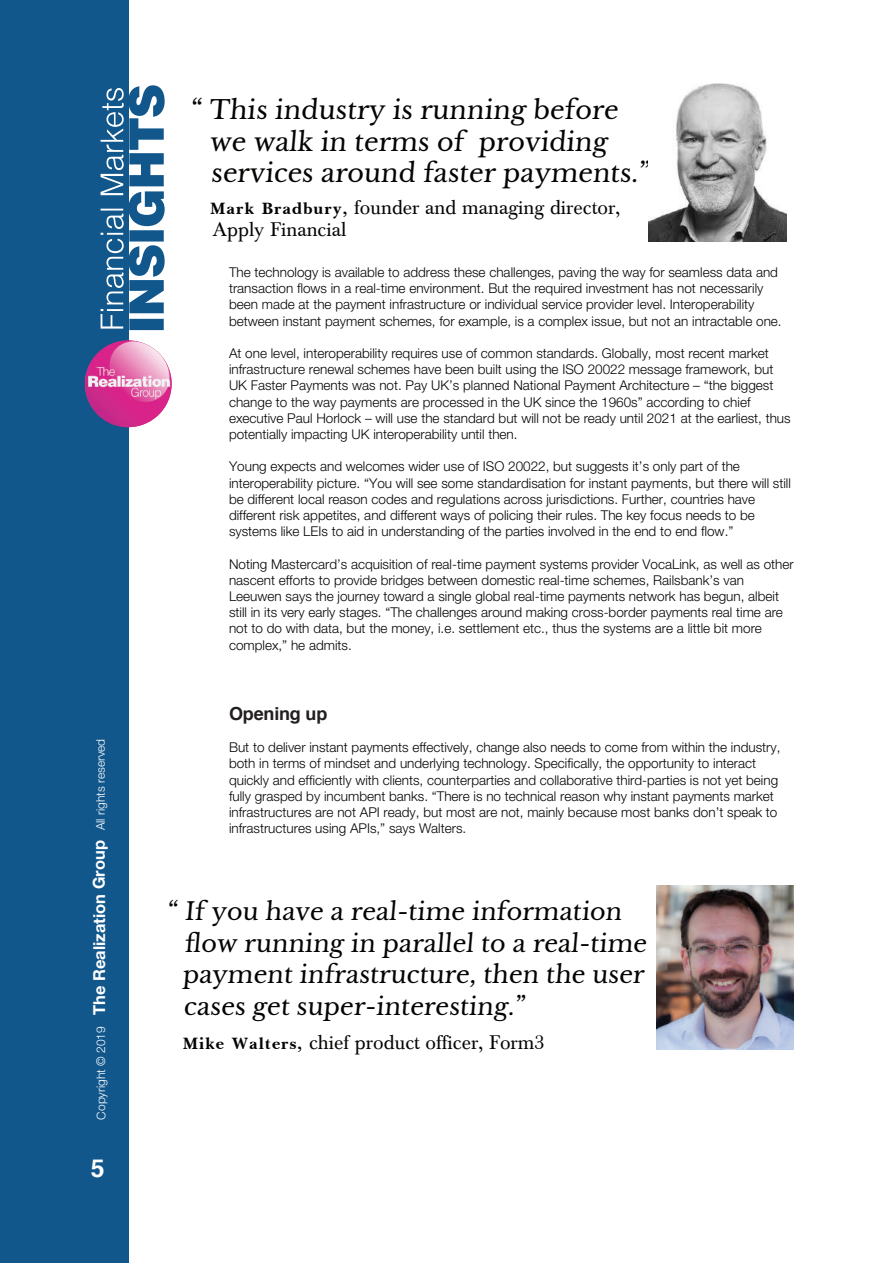
<style>
.page{position:relative;width:893px;height:1263px;background:#fff}
.page>*{position:absolute;margin:0;border:0;box-sizing:border-box;transform-origin:0 0}
.t1{font:25.5px/31.5px "Libre Baskerville";color:#040503}
.t2{font:700 24.75px "Helvetica";color:#fff}
.t3{font:24px/31.5px "Libre Baskerville";color:#040503}
.t4{font:19.5px/22.5px "Baskerville BQ";color:#040503}
.t5{font:700 18px "Helvetica";letter-spacing:-.01em;color:#231f20}
.t6{font:300 13.5px/16.2px "Helvetica Neue LT Std";color:#040503}
.t7{font:300 12px "Helvetica Neue LT Std";color:#fff}
.s1{font-weight:700;font-size:16.5px}
.s2{font-family:"Baskerville";font-weight:700}
</style>
<div class="page">
<div style="left:0;top:0;width:128px;height:1263px;background:#11578c"></div>
<svg style="left:101px;top:85px;width:64px;height:245px"></svg>
<img style="left:649px;top:83px;width:138px;height:159px">
<img style="left:656px;top:886px;width:138px;height:163px">
<img style="left:85px;top:340px;width:87px;height:87px;border-radius:43px">
<p class="t7" style="left:93px;top:1119px;width:382px;rotate:-90deg">Copyright © 2019 <span class="s1">The Realization Group</span> All rights reserved</p>
<h2 class="t2" style="left:91px;top:1152px;width:15px">5</h2>
<h1 class="t1" style="left:209px;top:95px;width:444px;text-indent:-19px">“ This industry is running before we walk in terms of providing services around faster payments.”</h1>
<h3 class="t4" style="left:210px;top:197px;width:412px"><span class="s2">Mark Bradbury,</span> founder and managing director,<br>Apply Financial</h3>
<p class="t6" style="left:229px;top:264px;width:554px">The technology is available to address these challenges, paving the way for seamless data and transaction flows in a real-time environment. But the required investment has not necessarily been made at the payment infrastructure or individual service provider level. Interoperability between instant payment schemes, for example, is a complex issue, but not an intractable one.</p>
<p class="t6" style="left:229px;top:345px;width:563px">At one level, interoperability requires use of common standards. Globally, most recent market infrastructure renewal schemes have been built using the ISO 20022 message framework, but UK Faster Payments was not. Pay UK’s planned National Payment Architecture – “the biggest change to the way payments are processed in the UK since the 1960s” according to chief executive Paul Horlock – will use the standard but will not be ready until 2021 at the earliest, thus potentially impacting UK interoperability until then.</p>
<p class="t6" style="left:229px;top:458px;width:563px">Young expects and welcomes wider use of ISO 20022, but suggests it’s only part of the interoperability picture. “You will see some standardisation for instant payments, but there will still be different local reason codes and regulations across jurisdictions. Further, countries have different risk appetites, and different ways of policing their rules. The key focus needs to be systems like LEIs to aid in understanding of the parties involved in the end to end flow.”</p>
<p class="t6" style="left:229px;top:555px;width:566px">Noting Mastercard’s acquisition of real-time payment systems provider VocaLink, as well as other nascent efforts to provide bridges between domestic real-time schemes, Railsbank’s van Leeuwen says the journey toward a single global real-time payments network has begun, albeit still in its very early stages. “The challenges around making cross-border payments real time are not to do with data, but the money, i.e. settlement etc., thus the systems are a little bit more complex,” he admits.</p>
<h3 class="t5" style="left:229px;top:702px;width:100px">Opening up</h3>
<p class="t6" style="left:229px;top:739px;width:553px">But to deliver instant payments effectively, change also needs to come from within the industry, both in terms of mindset and underlying technology. Specifically, the opportunity to interact quickly and efficiently with clients, counterparties and collaborative third-parties is not yet being fully grasped by incumbent banks. “There is no technical reason why instant payments market infrastructures are not API ready, but most are not, mainly because most banks don’t speak to infrastructures using APIs,” says Walters.</p>
<h3 class="t3" style="left:182px;top:896px;width:468px;text-indent:-16px">“ If you have a real-time information flow running in parallel to a real-time payment infrastructure, then the user cases get super-interesting.”</h3>
<h3 class="t4" style="left:183px;top:1032px;width:364px"><span class="s2">Mike Walters,</span> chief product officer, Form3</h3>
</div>
